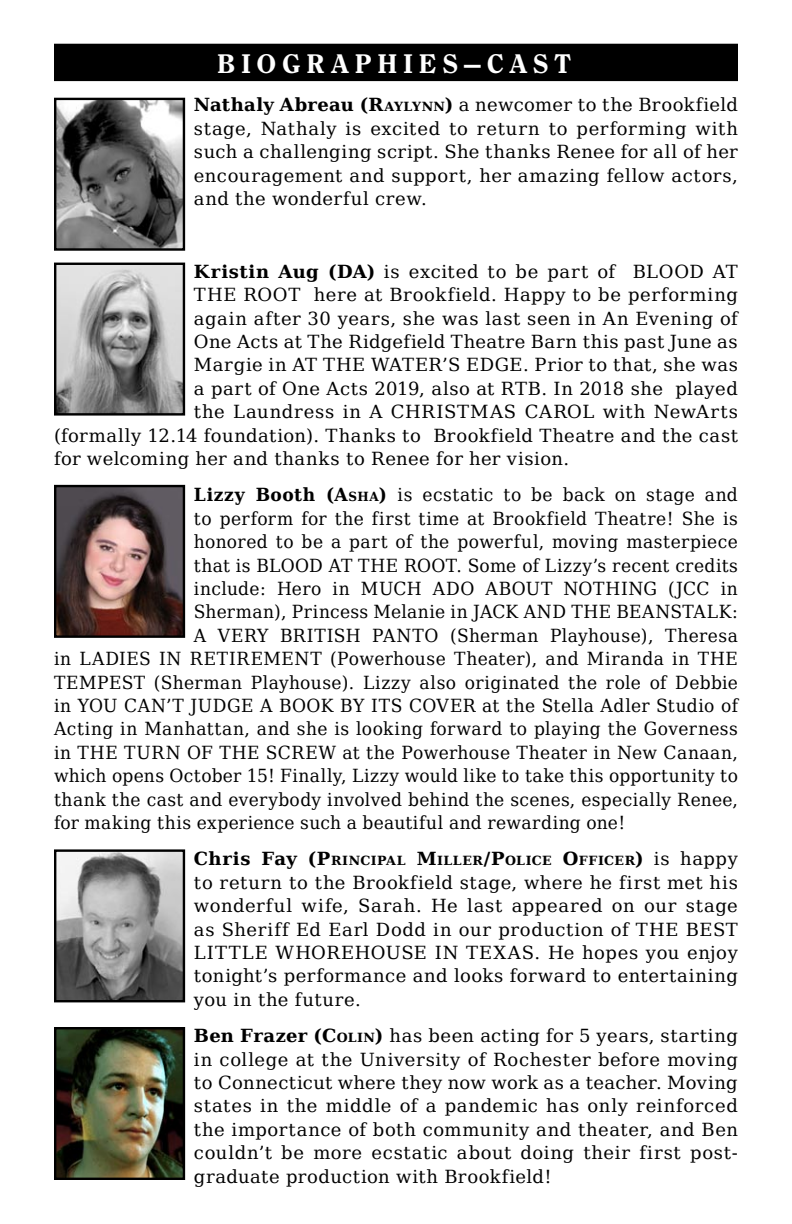
<style>
.page{position:relative;width:792px;height:1224px;background:#fff}
.page>*{position:absolute;margin:0;border:0;box-sizing:border-box;transform-origin:0 0}
.t1{font:28px "Clearface Heavy DTC";letter-spacing:.205em;color:#fff}
.t2{font:18px/23.4px "DejaVu Serif";letter-spacing:.025em;color:#000;text-align:justify}
.t3{font:18px "DejaVu Serif";letter-spacing:.025em;color:#000;scale:.95 1}
.t4{font:18px "DejaVu Serif";letter-spacing:.045em;color:#000}
.t5{font:700 12.6px "DejaVu Serif";letter-spacing:.035em;color:#000}
.s1{font-weight:700}
.s2{font-weight:700;font-size:12.6px}
.s3{font-size:18px}
.s4{font-weight:400;font-size:18px}
</style>
<div class="page">
<div style="left:58px;top:48px;width:676px;height:29px;background:#000"></div>
<div style="left:54px;top:44px;width:684px;height:37px;border:8px solid #000"></div>
<img style="left:57px;top:1030px;width:125px;height:147px">
<div style="left:54px;top:1027px;width:131px;height:153px;border:2px solid #000"></div>
<img style="left:57px;top:488px;width:125px;height:147px">
<div style="left:54px;top:485px;width:131px;height:153px;border:2px solid #000"></div>
<img style="left:57px;top:852px;width:125px;height:147px">
<div style="left:54px;top:849px;width:131px;height:153px;border:2px solid #000"></div>
<img style="left:57px;top:101px;width:125px;height:147px">
<div style="left:54px;top:98px;width:131px;height:153px;border:2px solid #000"></div>
<img style="left:57px;top:266px;width:125px;height:147px">
<div style="left:54px;top:263px;width:131px;height:153px;border:2px solid #000"></div>
<h1 class="t1" style="left:217px;top:47px;width:355px">BIOGRAPHIES—CAST</h1>
<p class="t2" style="left:194px;top:93px;width:546px"><span class="s1">Nathaly Abreau (R</span><span class="s2">AYLYNN</span><span class="s1">)</span> a newcomer to the Brookfield stage, Nathaly is excited to return to performing with such a challenging script. She thanks Renee for all of her encouragement and support, her amazing fellow actors, and the wonderful crew.</p>
<p class="t2" style="left:194px;top:259px;width:546px"><span class="s1">Kristin Aug (DA)</span> is excited to be part of BLOOD AT</p>
<p class="t2" style="left:194px;top:283px;width:545px">THE ROOT here at Brookfield. Happy to be performing</p>
<p class="t2" style="left:194px;top:306px;width:545px">again after 30 years, she was last seen in An Evening of</p>
<p class="t2" style="left:194px;top:329px;width:545px">One Acts at The Ridgefield Theatre Barn this past June as</p>
<p class="t2" style="left:194px;top:353px;width:546px">Margie in AT THE WATER’S EDGE. Prior to that, she was</p>
<p class="t2" style="left:194px;top:376px;width:545px">a part of One Acts 2019, also at RTB. In 2018 she played</p>
<p class="t4" style="left:194px;top:398px;width:546px">the Laundress in A CHRISTMAS CAROL with NewArts</p>
<p class="t2" style="left:54px;top:423px;width:686px">(formally 12.14 foundation). Thanks to Brookfield Theatre and the cast</p>
<p class="t2" style="left:54px;top:446px;width:517px">for welcoming her and thanks to Renee for her vision.</p>
<p class="t3" style="left:194px;top:481px;width:574px"><span class="s1">Lizzy Booth (A</span><span class="s2">SHA</span><span class="s1">)</span> is ecstatic to be back on stage and</p>
<p class="t3" style="left:194px;top:505px;width:574px">to perform for the first time at Brookfield Theatre! She is</p>
<p class="t3" style="left:194px;top:528px;width:574px">honored to be a part of the powerful, moving masterpiece</p>
<p class="t3" style="left:194px;top:552px;width:574px">that is BLOOD AT THE ROOT. Some of Lizzy’s recent credits</p>
<p class="t3" style="left:194px;top:575px;width:574px">include: Hero in MUCH ADO ABOUT NOTHING (JCC in</p>
<p class="t3" style="left:194px;top:598px;width:574px">Sherman), Princess Melanie in JACK AND THE BEANSTALK:</p>
<p class="t3" style="left:194px;top:622px;width:574px">A VERY BRITISH PANTO (Sherman Playhouse), Theresa</p>
<p class="t3" style="left:54px;top:645px;width:721px">in LADIES IN RETIREMENT (Powerhouse Theater), and Miranda in THE</p>
<p class="t3" style="left:54px;top:669px;width:722px">TEMPEST (Sherman Playhouse). Lizzy also originated the role of Debbie</p>
<p class="t3" style="left:54px;top:692px;width:722px">in YOU CAN’T JUDGE A BOOK BY ITS COVER at the Stella Adler Studio of</p>
<p class="t3" style="left:54px;top:715px;width:722px">Acting in Manhattan, and she is looking forward to playing the Governess</p>
<p class="t3" style="left:54px;top:739px;width:721px">in THE TURN OF THE SCREW at the Powerhouse Theater in New Canaan,</p>
<p class="t3" style="left:54px;top:762px;width:721px">which opens October 15! Finally, Lizzy would like to take this opportunity to</p>
<p class="t3" style="left:54px;top:786px;width:721px">thank the cast and everybody involved behind the scenes, especially Renee,</p>
<p class="t3" style="left:54px;top:809px;width:603px">for making this experience such a beautiful and rewarding one!</p>
<p class="t5" style="left:194px;top:851px;width:546px"><span class="s3">Chris Fay (P</span>RINCIPAL <span class="s3">M</span>ILLER<span class="s3">/P</span>OLICE <span class="s3">O</span>FFICER<span class="s3">)</span> <span class="s4">is happy</span></p>
<p class="t2" style="left:194px;top:870px;width:546px">to return to the Brookfield stage, where he first met his wonderful wife, Sarah. He last appeared on our stage as Sheriff Ed Earl Dodd in our production of THE BEST LITTLE WHOREHOUSE IN TEXAS. He hopes you enjoy tonight’s performance and looks forward to entertaining you in the future.</p>
<p class="t2" style="left:194px;top:1024px;width:546px"><span class="s1">Ben Frazer (C</span><span class="s2">OLIN</span><span class="s1">)</span> has been acting for 5 years, starting in college at the University of Rochester before moving to Connecticut where they now work as a teacher. Moving states in the middle of a pandemic has only reinforced the importance of both community and theater, and Ben couldn’t be more ecstatic about doing their first post&shy;graduate production with Brookfield!</p>
</div>
